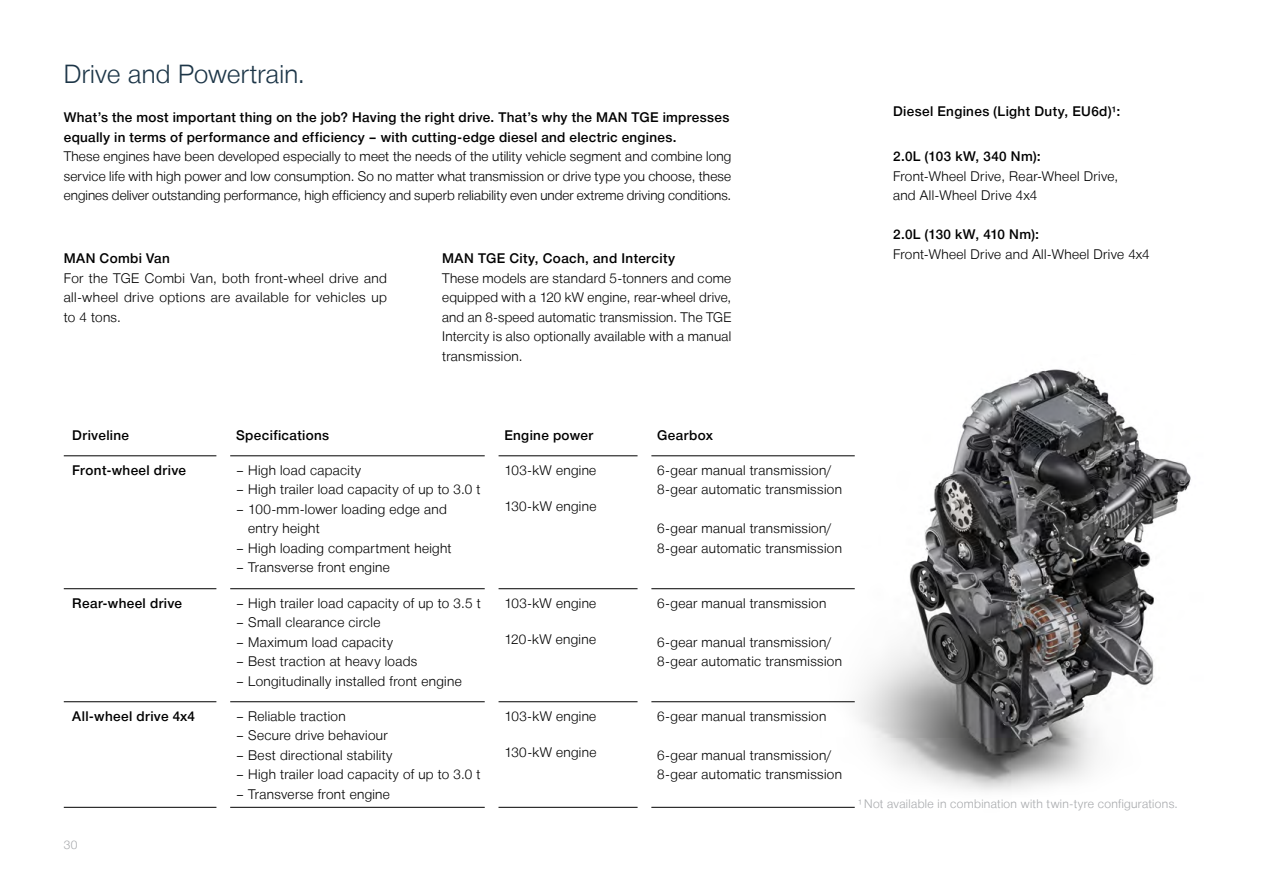
<style>
.page{position:relative;width:1263px;height:893px;background:#fff}
.page>*{position:absolute;margin:0;border:0;box-sizing:border-box;transform-origin:0 0}
.t1{font:300 25.5px "Man Global";letter-spacing:.01em;color:#1d3648}
.t2{font:300 13.5px/19.5px "Man Global";letter-spacing:.025em;color:#000}
.t3{font:500 13.5px/19.5px "Man Global";letter-spacing:.025em;color:#000}
.t4{font:300 12px "Man Global";letter-spacing:.03em;color:#a7a9ac}
</style>
<div class="page">
<img style="left:821px;top:369px;width:370px;height:438px">
<hr style="left:64px;top:588px;width:153px;height:1px;background:#000">
<hr style="left:230px;top:588px;width:255px;height:1px;background:#000">
<hr style="left:498px;top:588px;width:140px;height:1px;background:#000">
<hr style="left:651px;top:588px;width:204px;height:1px;background:#000">
<hr style="left:64px;top:701px;width:153px;height:1px;background:#000">
<hr style="left:230px;top:701px;width:255px;height:1px;background:#000">
<hr style="left:498px;top:701px;width:140px;height:1px;background:#000">
<hr style="left:651px;top:701px;width:204px;height:1px;background:#000">
<hr style="left:64px;top:455px;width:153px;height:1px;background:#000">
<hr style="left:230px;top:455px;width:255px;height:1px;background:#000">
<hr style="left:498px;top:455px;width:140px;height:1px;background:#000">
<hr style="left:651px;top:455px;width:204px;height:1px;background:#000">
<hr style="left:64px;top:807px;width:153px;height:1px;background:#000">
<hr style="left:230px;top:807px;width:255px;height:1px;background:#000">
<hr style="left:498px;top:807px;width:140px;height:1px;background:#000">
<hr style="left:651px;top:807px;width:204px;height:1px;background:#000">
<h1 class="t1" style="left:64px;top:60px;width:243px">Drive and Powertrain.</h1>
<p class="t3" style="left:64px;top:108px;width:667px">What’s the most important thing on the job? Having the right drive. That’s why the MAN TGE impresses equally in terms of performance and efficiency – with cutting-edge diesel and electric engines.</p>
<p class="t2" style="left:64px;top:147px;width:669px;text-align:justify">These engines have been developed especially to meet the needs of the utility vehicle segment and combine long service life with high power and low consumption. So no matter what transmission or drive type you choose, these engines deliver outstanding performance, high efficiency and superb reliability even under extreme driving conditions.</p>
<p class="t3" style="left:64px;top:249px;width:108px">MAN Combi Van</p>
<p class="t2" style="left:64px;top:268px;width:325px;text-align:justify">For the TGE Combi Van, both front-wheel drive and all-wheel drive options are available for vehicles up to 4 tons.</p>
<p class="t3" style="left:442px;top:249px;width:234px">MAN TGE City, Coach, and Intercity</p>
<p class="t2" style="left:442px;top:268px;width:291px;text-align:justify">These models are standard 5-tonners and come equipped with a 120 kW engine, rear-wheel drive, and an 8-speed automatic transmission. The TGE Intercity is also optionally available with a manual transmission.</p>
<p class="t3" style="left:893px;top:102px;width:229px">Diesel Engines (Light Duty, EU6d)¹:</p>
<p class="t3" style="left:893px;top:147px;width:149px">2.0L (103 kW, 340 Nm):</p>
<p class="t2" style="left:893px;top:166px;width:227px">Front-Wheel Drive, Rear-Wheel Drive, and All-Wheel Drive 4x4</p>
<p class="t3" style="left:893px;top:225px;width:147px">2.0L (130 kW, 410 Nm):</p>
<p class="t2" style="left:893px;top:244px;width:258px">Front-Wheel Drive and All-Wheel Drive 4x4</p>
<p class="t3" style="left:72px;top:425px;width:58px">Driveline</p>
<p class="t3" style="left:236px;top:425px;width:95px">Specifications</p>
<p class="t3" style="left:504px;top:425px;width:90px">Engine power</p>
<p class="t3" style="left:657px;top:425px;width:57px">Gearbox</p>
<p class="t3" style="left:72px;top:460px;width:115px">Front-wheel drive</p>
<p class="t2" style="left:236px;top:460px;width:127px">– High load capacity</p>
<p class="t2" style="left:236px;top:480px;width:246px">– High trailer load capacity of up to 3.0 t</p>
<p class="t2" style="left:248px;top:499px;width:200px;text-indent:-12px">– 100-mm-lower loading edge and entry height</p>
<p class="t2" style="left:236px;top:538px;width:217px">– High loading compartment height</p>
<p class="t2" style="left:236px;top:558px;width:155px">– Transverse front engine</p>
<p class="t2" style="left:504px;top:460px;width:93px">103-kW engine</p>
<p class="t2" style="left:504px;top:497px;width:93px">130-kW engine</p>
<p class="t2" style="left:657px;top:460px;width:186px">6-gear manual transmission/<br>8-gear automatic transmission</p>
<p class="t2" style="left:657px;top:519px;width:186px">6-gear manual transmission/<br>8-gear automatic transmission</p>
<p class="t3" style="left:72px;top:593px;width:111px">Rear-wheel drive</p>
<p class="t2" style="left:236px;top:593px;width:246px">– High trailer load capacity of up to 3.5 t</p>
<p class="t2" style="left:236px;top:613px;width:146px">– Small clearance circle</p>
<p class="t2" style="left:236px;top:632px;width:158px">– Maximum load capacity</p>
<p class="t2" style="left:236px;top:652px;width:183px">– Best traction at heavy loads</p>
<p class="t2" style="left:236px;top:671px;width:227px">– Longitudinally installed front engine</p>
<p class="t3" style="left:72px;top:706px;width:124px">All-wheel drive 4x4</p>
<p class="t2" style="left:236px;top:706px;width:111px">– Reliable traction</p>
<p class="t2" style="left:236px;top:726px;width:153px">– Secure drive behaviour</p>
<p class="t2" style="left:236px;top:745px;width:158px">– Best directional stability</p>
<p class="t2" style="left:236px;top:765px;width:246px">– High trailer load capacity of up to 3.0 t</p>
<p class="t2" style="left:236px;top:784px;width:155px">– Transverse front engine</p>
<p class="t4" style="left:64px;top:838px;width:15px">30</p>
<p class="t2" style="left:504px;top:593px;width:93px">103-kW engine</p>
<p class="t2" style="left:504px;top:630px;width:93px">120-kW engine</p>
<p class="t2" style="left:504px;top:706px;width:93px">103-kW engine</p>
<p class="t2" style="left:504px;top:743px;width:93px">130-kW engine</p>
<p class="t2" style="left:657px;top:593px;width:171px">6-gear manual transmission</p>
<p class="t2" style="left:657px;top:632px;width:186px">6-gear manual transmission/<br>8-gear automatic transmission</p>
<p class="t2" style="left:657px;top:706px;width:171px">6-gear manual transmission</p>
<p class="t2" style="left:657px;top:745px;width:186px">6-gear manual transmission/<br>8-gear automatic transmission</p>
<p class="t4" style="left:858px;top:797px;width:321px">¹ Not available in combination with twin-tyre configurations.</p>
</div>
